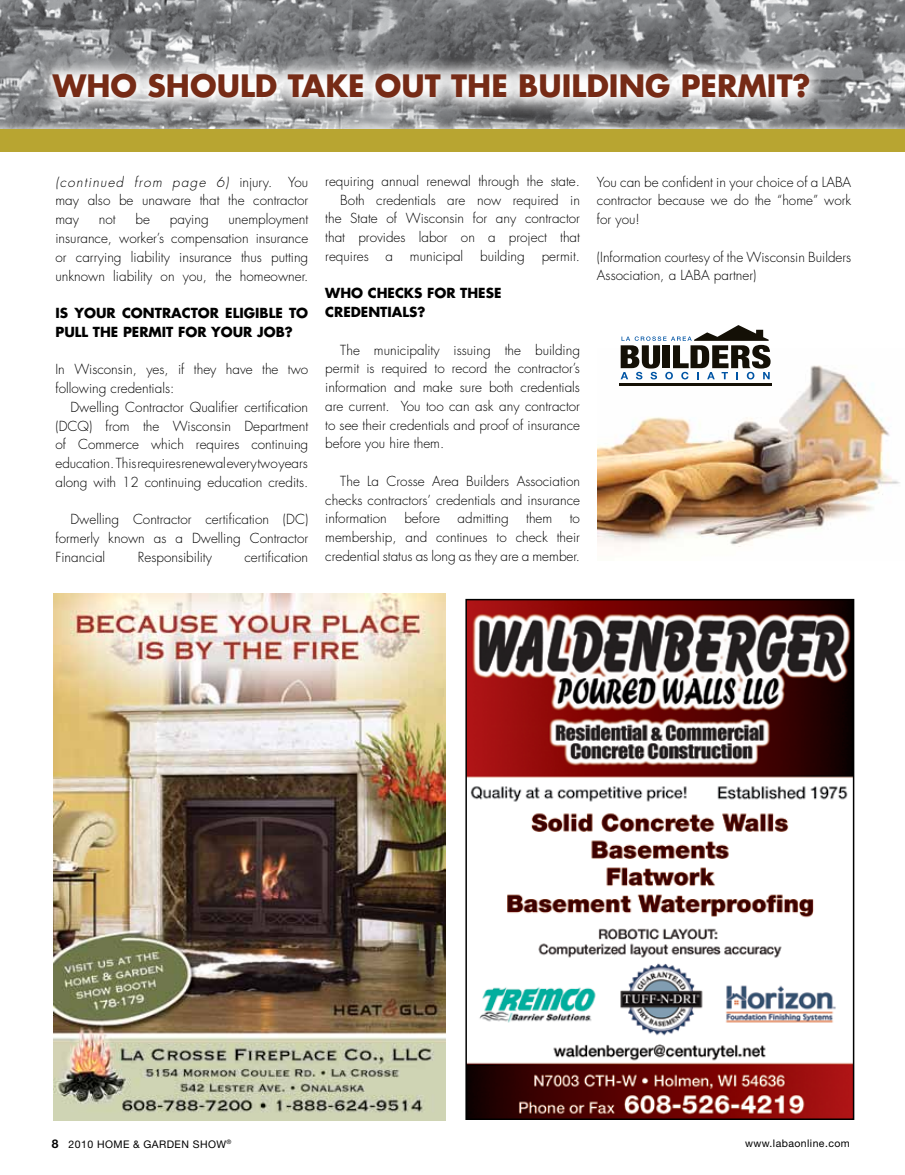
<style>
.page{position:relative;width:905px;height:1175px;background:#fff}
.page>*{position:absolute;margin:0;border:0;box-sizing:border-box;transform-origin:0 0}
.t1{font:700 30px "Futura";color:#762b16}
.t2{font:300 13.5px/18.8px "Futura";color:#000;text-align:justify}
.t3{font:700 13.5px/18.8px "Futura";color:#000}
.t4{font:10.5px "Helvetica Neue";letter-spacing:.04em;color:#000}
.s1{font-style:italic}
.s2{font-weight:700;font-size:12px}
</style>
<div class="page">
<img style="left:54px;top:593px;width:391px;height:527px">
<img style="left:467px;top:601px;width:385px;height:517px">
<img style="left:0;top:0;width:904px;height:120px">
<svg style="left:31px;top:52px;width:795px;height:63px"></svg>
<svg style="left:0;top:120px;width:904px;height:9px;background:#9a9b9d"></svg>
<div style="left:0;top:129px;width:904px;height:23px;background:#b8a531"></div>
<img style="left:597px;top:359px;width:303px;height:188px">
<hr style="left:619px;top:383px;width:152px;height:2px;background:#141006">
<svg style="left:620px;top:325px;width:150px;height:54px"></svg>
<h1 class="t1" style="left:53px;top:65px;width:759px">WHO SHOULD TAKE OUT THE BUILDING PERMIT?</h1>
<p class="t2" style="left:55px;top:173px;width:254px"><span class="s1">(continued from page 6)</span> injury. You may also be unaware that the contractor may</p>
<p class="t2" style="left:55px;top:210px;width:254px;text-indent:173px">unemployment insurance, worker’s compensation insurance or carrying liability insurance thus putting unknown liability on you, the homeowner.</p>
<p class="t3" style="left:55px;top:303px;width:254px">IS YOUR CONTRACTOR ELIGIBLE TO<br>PULL THE PERMIT FOR YOUR JOB?</p>
<p class="t2" style="left:55px;top:360px;width:254px">In Wisconsin, yes, if they have the two following credentials:</p>
<p class="t2" style="left:55px;top:398px;width:254px;text-indent:15px">Dwelling Contractor Qualifier certification (DCQ) from the Wisconsin Department of Commerce which requires continuing education. This requires renewal every two years along with 12 continuing education credits.</p>
<p class="t2" style="left:55px;top:510px;width:254px;text-indent:15px">Dwelling Contractor certification (DC) formerly known as a Dwelling Contractor Financial</p>
<p class="t2" style="left:99px;top:210px;width:18px">not</p>
<p class="t2" style="left:136px;top:210px;width:16px">be</p>
<p class="t2" style="left:170px;top:210px;width:40px">paying</p>
<p class="t2" style="left:138px;top:548px;width:75px">Responsibility</p>
<p class="t2" style="left:244px;top:548px;width:65px">certification</p>
<p class="t2" style="left:325px;top:172px;width:256px;text-align:right">requiring annual renewal through the state.<br>Both credentials are now required in the State of Wisconsin for any contractor that provides labor on a project that requires a municipal building permit.</p>
<p class="t3" style="left:325px;top:283px;width:178px">WHO CHECKS FOR THESE<br>CREDENTIALS?</p>
<p class="t2" style="left:325px;top:340px;width:256px;text-indent:15px">The municipality issuing the building permit is required to record the contractor’s information and make sure both credentials are current. You too can ask any contractor to see their credentials and proof of insurance before you hire them.</p>
<p class="t2" style="left:325px;top:472px;width:256px;text-indent:15px">The La Crosse Area Builders Association checks contractors’ credentials and insurance information</p>
<p class="t2" style="left:404px;top:509px;width:37px">before</p>
<p class="t2" style="left:457px;top:509px;width:53px">admitting</p>
<p class="t2" style="left:526px;top:509px;width:28px">them</p>
<p class="t2" style="left:325px;top:509px;width:256px;text-indent:244px">to membership, and continues to check their credential status as long as they are a member.</p>
<p class="t2" style="left:597px;top:172px;width:256px">You can be confident in your choice of a LABA contractor because we do the “home” work for you!</p>
<p class="t2" style="left:597px;top:247px;width:256px">(Information courtesy of the Wisconsin Builders<br>Association, a LABA partner)</p>
<p class="t4" style="left:52px;top:1137px;width:181px"><span class="s2">8</span> 2010 HOME &amp; GARDEN SHOW<sup>®</sup></p>
<p class="t4" style="left:745px;top:1137px;width:106px">www.labaonline.com</p>
</div>
